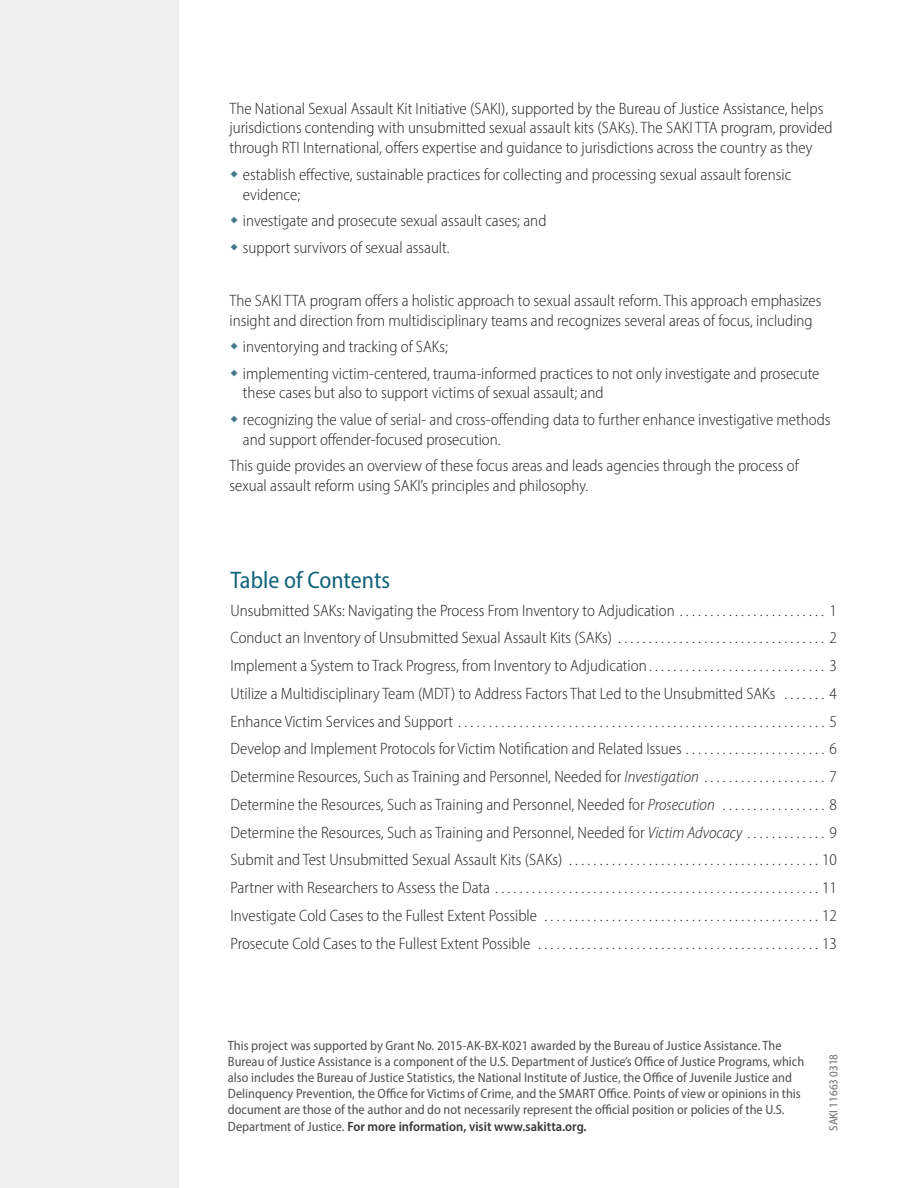
<style>
.page{position:relative;width:918px;height:1188px;background:#fff}
.page>*{position:absolute;margin:0;border:0;box-sizing:border-box;transform-origin:0 0}
.t1{font:semi-condensed 24px "Myriad Pro";color:#13647a}
.t2{font:300 semi-condensed 16.5px/19.8px "Myriad Pro";color:#231f20}
.t3{font:semi-condensed 13.5px/16.2px "Myriad Pro";color:#525151}
.t4{font:semi-condensed 12px "Myriad Pro";color:#6e6c6c}
.s1{font-style:italic}
.s2{font-weight:600;color:#373837}
</style>
<div class="page">
<div style="left:0;top:0;width:178px;height:1188px;background:#efefef"></div>
<p class="t2" style="left:230px;top:98px;width:605px">The National Sexual Assault Kit Initiative (SAKI), supported by the Bureau of Justice Assistance, helps jurisdictions contending with unsubmitted sexual assault kits (SAKs). The SAKI TTA program, provided through RTI International, offers expertise and guidance to jurisdictions across the country as they</p>
<p class="t2" style="left:243px;top:164px;width:550px">establish effective, sustainable practices for collecting and processing sexual assault forensic evidence;</p>
<p class="t2" style="left:243px;top:211px;width:305px">investigate and prosecute sexual assault cases; and</p>
<p class="t2" style="left:243px;top:237px;width:208px">support survivors of sexual assault.</p>
<p class="t2" style="left:230px;top:290px;width:593px">The SAKI TTA program offers a holistic approach to sexual assault reform. This approach emphasizes insight and direction from multidisciplinary teams and recognizes several areas of focus, including</p>
<p class="t2" style="left:243px;top:337px;width:206px">inventorying and tracking of SAKs;</p>
<p class="t2" style="left:243px;top:363px;width:578px">implementing victim-centered, trauma-informed practices to not only investigate and prosecute these cases but also to support victims of sexual assault; and</p>
<p class="t2" style="left:243px;top:410px;width:589px">recognizing the value of serial- and cross-offending data to further enhance investigative methods and support offender-focused prosecution.</p>
<p class="t2" style="left:230px;top:456px;width:571px">This guide provides an overview of these focus areas and leads agencies through the process of sexual assault reform using SAKI’s principles and philosophy.</p>
<h2 class="t1" style="left:231px;top:565px;width:161px">Table of Contents</h2>
<p class="t2" style="left:231px;top:600px;width:608px">Unsubmitted SAKs: Navigating the Process From Inventory to Adjudication . . . . . . . . . . . . . . . . . . . . . . . . 1</p>
<p class="t2" style="left:231px;top:628px;width:608px">Conduct an Inventory of Unsubmitted Sexual Assault Kits (SAKs) . . . . . . . . . . . . . . . . . . . . . . . . . . . . . . . . . . 2</p>
<p class="t2" style="left:231px;top:656px;width:608px">Implement a System to Track Progress, from Inventory to Adjudication . . . . . . . . . . . . . . . . . . . . . . . . . . . . . 3</p>
<p class="t2" style="left:231px;top:683px;width:608px">Utilize a Multidisciplinary Team (MDT) to Address Factors That Led to the Unsubmitted SAKs . . . . . . . 4</p>
<p class="t2" style="left:231px;top:711px;width:608px">Enhance Victim Services and Support . . . . . . . . . . . . . . . . . . . . . . . . . . . . . . . . . . . . . . . . . . . . . . . . . . . . . . . . . . . . 5</p>
<p class="t2" style="left:231px;top:739px;width:608px">Develop and Implement Protocols for Victim Notification and Related Issues . . . . . . . . . . . . . . . . . . . . . . . 6</p>
<p class="t2" style="left:231px;top:767px;width:608px">Determine Resources, Such as Training and Personnel, Needed for <span class="s1">Investigation</span> . . . . . . . . . . . . . . . . . . . . 7</p>
<p class="t2" style="left:231px;top:794px;width:608px">Determine the Resources, Such as Training and Personnel, Needed for <span class="s1">Prosecution</span> . . . . . . . . . . . . . . . . . 8</p>
<p class="t2" style="left:231px;top:822px;width:608px">Determine the Resources, Such as Training and Personnel, Needed for <span class="s1">Victim Advocacy</span> . . . . . . . . . . . . . 9</p>
<p class="t2" style="left:231px;top:850px;width:608px">Submit and Test Unsubmitted Sexual Assault Kits (SAKs) . . . . . . . . . . . . . . . . . . . . . . . . . . . . . . . . . . . . . . . . . 10</p>
<p class="t2" style="left:231px;top:878px;width:608px">Partner with Researchers to Assess the Data . . . . . . . . . . . . . . . . . . . . . . . . . . . . . . . . . . . . . . . . . . . . . . . . . . . . . 11</p>
<p class="t2" style="left:231px;top:905px;width:608px">Investigate Cold Cases to the Fullest Extent Possible . . . . . . . . . . . . . . . . . . . . . . . . . . . . . . . . . . . . . . . . . . . . . 12</p>
<p class="t2" style="left:231px;top:933px;width:608px">Prosecute Cold Cases to the Fullest Extent Possible . . . . . . . . . . . . . . . . . . . . . . . . . . . . . . . . . . . . . . . . . . . . . . 13</p>
<p class="t3" style="left:228px;top:1037px;width:578px">This project was supported by Grant No. 2015-AK-BX-K021 awarded by the Bureau of Justice Assistance. The Bureau of Justice Assistance is a component of the U.S. Department of Justice’s Office of Justice Programs, which also includes the Bureau of Justice Statistics, the National Institute of Justice, the Office of Juvenile Justice and Delinquency Prevention, the Office for Victims of Crime, and the SMART Office. Points of view or opinions in this document are those of the author and do not necessarily represent the official position or policies of the U.S.<br>Department of Justice. <span class="s2">For more information, visit www.sakitta.org.</span></p>
<p class="t4" style="left:826px;top:1131px;width:78px;rotate:-90deg">SAKI 11663 0318</p>
</div>
